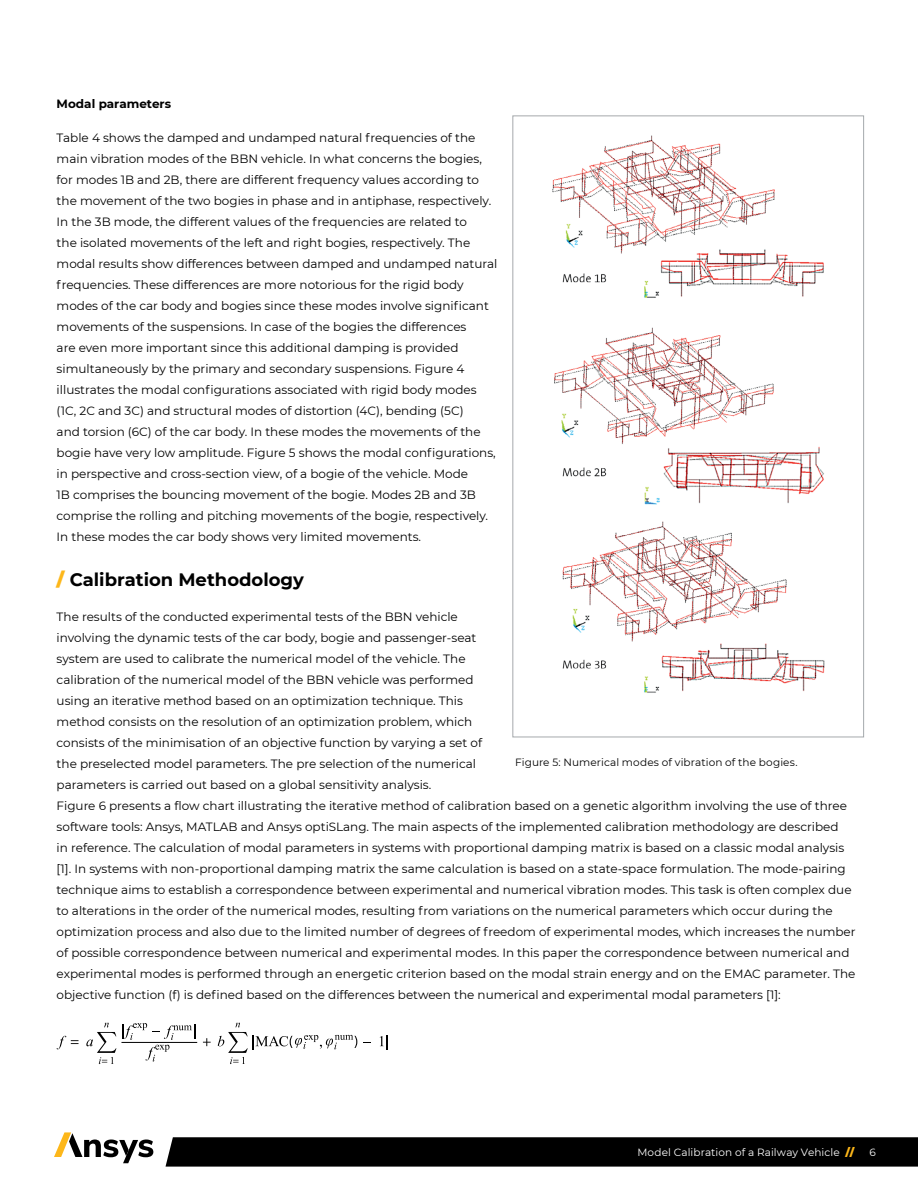
<style>
.page{position:relative;width:918px;height:1188px;background:#fff}
.page>*{position:absolute;margin:0;border:0;box-sizing:border-box;transform-origin:0 0}
.t1{font:700 18px "Montserrat";color:#000}
.t2{font:12px/21px "Montserrat";color:#000}
.t3{font:700 12px "Montserrat";color:#000}
.t4{font:10.5px "Montserrat";letter-spacing:.01em;color:#000}
.t5{font:10.5px "Montserrat";letter-spacing:.01em;color:#fff}
.s1{font-weight:900;color:#fdb71a}
</style>
<div class="page">
<svg style="left:166px;top:1137px;width:752px;height:30px;background:#060606"></svg>
<svg style="left:54px;top:1132px;width:99px;height:31px"></svg>
<img style="left:552px;top:135px;width:273px;height:558px">
<svg style="left:57px;top:1036px;width:22px;height:13px"></svg>
<svg style="left:86px;top:1023px;width:30px;height:41px"></svg>
<hr style="left:121px;top:1042px;width:76px;height:1px;background:#000">
<svg style="left:123px;top:1023px;width:72px;height:39px"></svg>
<svg style="left:203px;top:1038px;width:8px;height:8px"></svg>
<svg style="left:380px;top:1035px;width:8px;height:15px"></svg>
<svg style="left:218px;top:1023px;width:139px;height:41px"></svg>
<p class="t3" style="left:57px;top:95px;width:116px">Modal parameters</p>
<p class="t2" style="left:57px;top:127px;width:442px">Table 4 shows the damped and undamped natural frequencies of the main vibration modes of the BBN vehicle. In what concerns the bogies, for modes 1B and 2B, there are different frequency values according to the movement of the two bogies in phase and in antiphase, respectively.<br>In the 3B mode, the different values of the frequencies are related to<br>the isolated movements of the left and right bogies, respectively. The modal results show differences between damped and undamped natural frequencies. These differences are more notorious for the rigid body modes of the car body and bogies since these modes involve significant movements of the suspensions. In case of the bogies the differences<br>are even more important since this additional damping is provided simultaneously by the primary and secondary suspensions. Figure 4 illustrates the modal configurations associated with rigid body modes (1C, 2C and 3C) and structural modes of distortion (4C), bending (5C)<br>and torsion (6C) of the car body. In these modes the movements of the bogie have very low amplitude. Figure 5 shows the modal configurations, in perspective and cross-section view, of a bogie of the vehicle. Mode<br>1B comprises the bouncing movement of the bogie. Modes 2B and 3B comprise the rolling and pitching movements of the bogie, respectively.<br>In these modes the car body shows very limited movements.</p>
<h1 class="t1" style="left:57px;top:567px;width:249px"><span class="s1">/</span> Calibration Methodology</h1>
<p class="t2" style="left:57px;top:606px;width:801px">The results of the conducted experimental tests of the BBN vehicle<br>involving the dynamic tests of the car body, bogie and passenger-seat<br>system are used to calibrate the numerical model of the vehicle. The<br>calibration of the numerical model of the BBN vehicle was performed<br>using an iterative method based on an optimization technique. This<br>method consists on the resolution of an optimization problem, which<br>consists of the minimisation of an objective function by varying a set of<br>the preselected model parameters. The pre selection of the numerical<br>parameters is carried out based on a global sensitivity analysis.<br>Figure 6 presents a flow chart illustrating the iterative method of calibration based on a genetic algorithm involving the use of three software tools: Ansys, MATLAB and Ansys optiSLang. The main aspects of the implemented calibration methodology are described<br>in reference. The calculation of modal parameters in systems with proportional damping matrix is based on a classic modal analysis [1]. In systems with non-proportional damping matrix the same calculation is based on a state-space formulation. The mode-pairing technique aims to establish a correspondence between experimental and numerical vibration modes. This task is often complex due to alterations in the order of the numerical modes, resulting from variations on the numerical parameters which occur during the optimization process and also due to the limited number of degrees of freedom of experimental modes, which increases the number of possible correspondence between numerical and experimental modes. In this paper the correspondence between numerical and experimental modes is performed through an energetic criterion based on the modal strain energy and on the EMAC parameter. The objective function (f) is defined based on the differences between the numerical and experimental modal parameters [1]:</p>
<p class="t4" style="left:515px;top:755px;width:284px">Figure 5: Numerical modes of vibration of the bogies.</p>
<p class="t5" style="left:637px;top:1145px;width:218px">Model Calibration of a Railway Vehicle <span class="s1">//</span></p>
<p class="t5" style="left:869px;top:1145px;width:8px">6</p>
</div>
